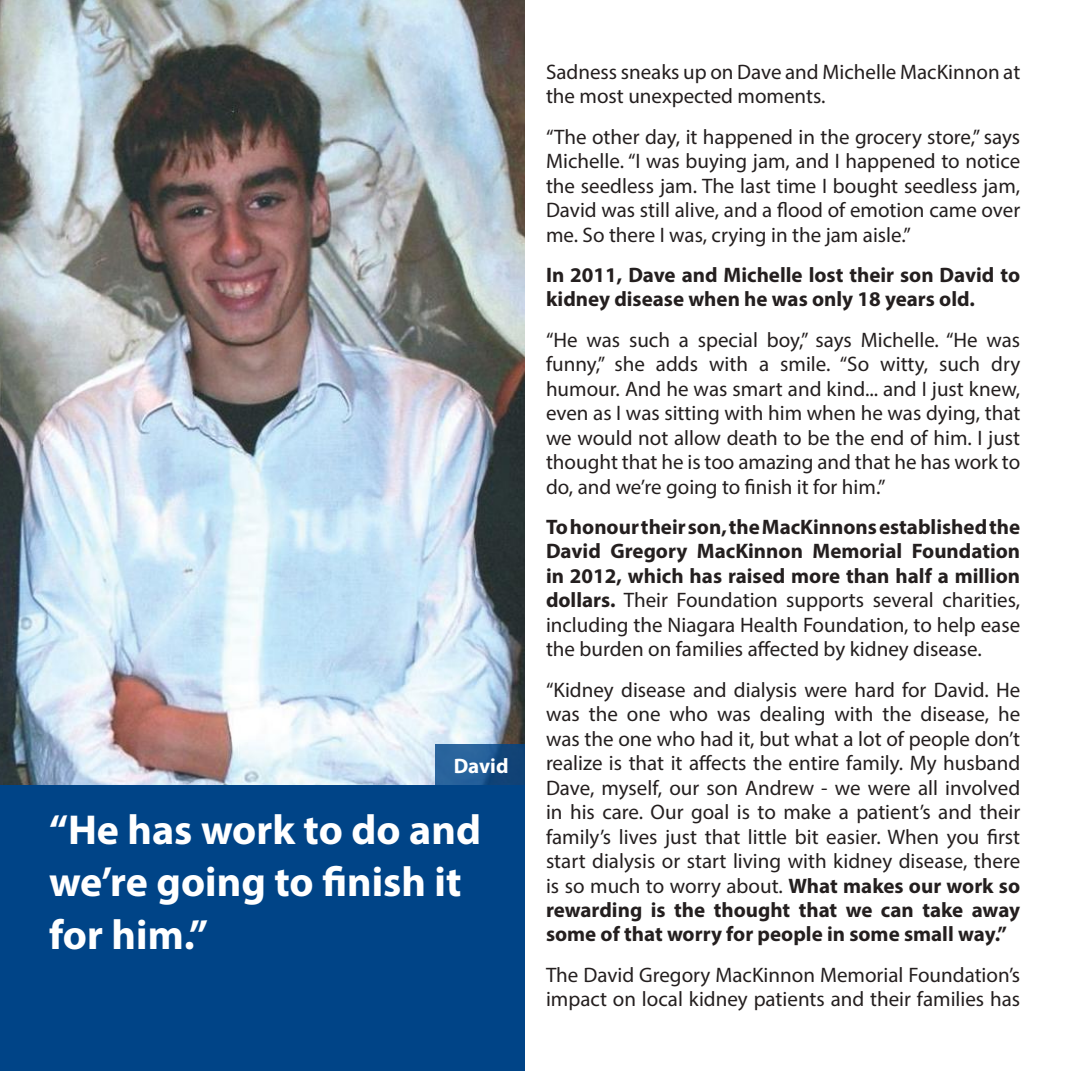
<style>
.page{position:relative;width:1071px;height:1071px;background:#fff}
.page>*{position:absolute;margin:0;border:0;box-sizing:border-box;transform-origin:0 0}
.t1{font:42px/52.5px "Myriad Variable Concept";color:#fff}
.t2{font:21px/24.5px "Myriad Pro";color:#241f1f;text-align:justify}
.t3{font:700 21px/24.5px "Myriad Pro";color:#241f1f}
.t4{font:21px "Myriad Variable Concept";color:#fff}
.s1{font-weight:400}
.s2{font-weight:700}
</style>
<div class="page">
<div style="left:0;top:771px;width:525px;height:300px;background:#004487"></div>
<img style="left:0;top:0;width:525px;height:785px">
<svg style="left:436px;top:745px;width:89px;height:40px;background:#1e568d"></svg>
<p class="t4" style="left:454px;top:753px;width:56px">David</p>
<h1 class="t1" style="left:49px;top:803px;width:434px">“He has work to do and we’re going to finish it for him.”</h1>
<p class="t2" style="left:546px;top:59px;width:476px">Sadness sneaks up on Dave and Michelle MacKinnon at the most unexpected moments.</p>
<p class="t2" style="left:546px;top:124px;width:476px">“The other day, it happened in the grocery store,” says Michelle. “I was buying jam, and I happened to notice the seedless jam. The last time I bought seedless jam, David was still alive, and a flood of emotion came over me. So there I was, crying in the jam aisle.”</p>
<p class="t3" style="left:546px;top:262px;width:476px">In 2011, Dave and Michelle lost their son David to kidney disease when he was only 18 years old.</p>
<p class="t2" style="left:546px;top:327px;width:476px">“He was such a special boy,” says Michelle. “He was funny,” she adds with a smile. “So witty, such dry humour. And he was smart and kind... and I just knew, even as I was sitting with him when he was dying, that we would not allow death to be the end of him. I just thought that he is too amazing and that he has work to do, and we’re going to finish it for him.”</p>
<p class="t3" style="left:546px;top:514px;width:476px;text-align:justify">To honour their son, the MacKinnons established the David Gregory MacKinnon Memorial Foundation in 2012, which has raised more than half a million dollars. <span class="s1">Their Foundation supports several charities, including the Niagara Health Foundation, to help ease the burden on families affected by kidney disease.</span></p>
<p class="t2" style="left:546px;top:677px;width:476px">“Kidney disease and dialysis were hard for David. He was the one who was dealing with the disease, he was the one who had it, but what a lot of people don’t realize is that it affects the entire family. My husband Dave, myself, our son Andrew - we were all involved in his care. Our goal is to make a patient’s and their family’s lives just that little bit easier. When you first start dialysis or start living with kidney disease, there is so much to worry about. <span class="s2">What makes our work so rewarding is the thought that we can take away some of that worry for people in some small way.”</span></p>
<p class="t2" style="left:546px;top:962px;width:476px">The David Gregory MacKinnon Memorial Foundation’s impact on local kidney patients and their families has</p>
</div>
